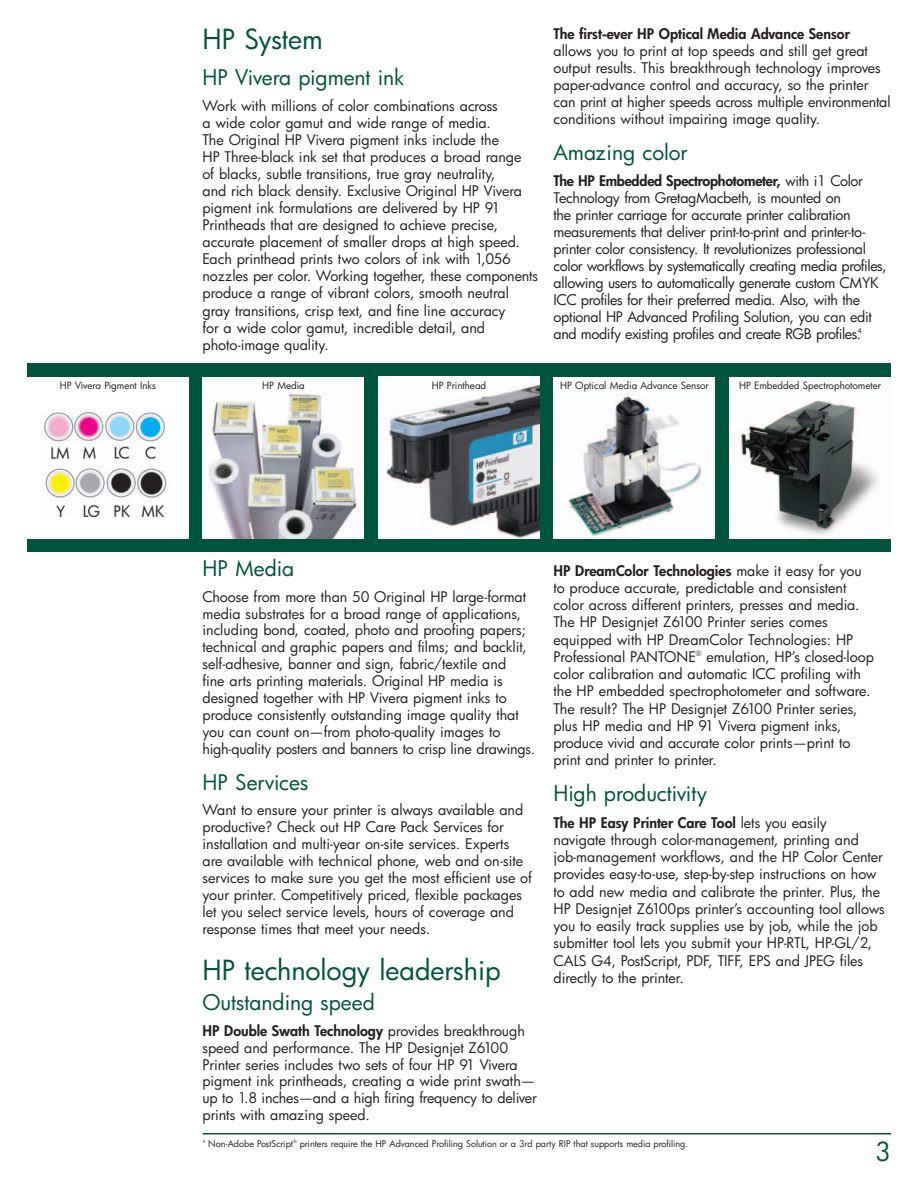
<style>
.page{position:relative;width:918px;height:1188px;background:#fff}
.page>*{position:absolute;margin:0;border:0;box-sizing:border-box;transform-origin:0 0}
.t1{font:27px "Futura Bk";color:#00543c}
.t2{font:25.5px "Futura Bk";color:#00543c}
.t3{font:21px "Futura Bk";color:#00543c}
.t4{font:14.25px/16.8px "Futura Bk";letter-spacing:-.005em;color:#231f20}
.t5{font:14.25px/17px "Futura Bk";letter-spacing:-.025em;color:#231f20}
.t6{font:14.25px "Futura Hv";color:#231f20}
.t7{font:9.75px "Futura Bk";color:#231f20}
.t8{font:9px "Futura Bk";color:#231f20}
.s1{font-family:"Futura Bk"}
</style>
<div class="page">
<div style="left:27px;top:363px;width:864px;height:189px;background:#00543c"></div>
<img style="left:202px;top:378px;width:161px;height:161px">
<div style="left:27px;top:377px;width:162px;height:162px;background:#fff"></div>
<img style="left:43px;top:410px;width:124px;height:107px">
<div style="left:729px;top:377px;width:162px;height:162px;background:#fff"></div>
<img style="left:739px;top:399px;width:139px;height:137px">
<div style="left:554px;top:377px;width:162px;height:162px;background:#fff"></div>
<img style="left:568px;top:393px;width:134px;height:145px">
<img style="left:378px;top:377px;width:162px;height:162px">
<hr style="left:202px;top:1133px;width:689px;height:1px;background:#00543c">
<h1 class="t1" style="left:202px;top:30px;width:122px">HP System</h1>
<h3 class="t3" style="left:202px;top:70px;width:203px">HP Vivera pigment ink</h3>
<p class="t4" style="left:202px;top:101px;width:337px">Work with millions of color combinations across<br>a wide color gamut and wide range of media.<br>The Original HP Vivera pigment inks include the<br>HP Three-black ink set that produces a broad range<br>of blacks, subtle transitions, true gray neutrality,<br>and rich black density. Exclusive Original HP Vivera pigment ink formulations are delivered by HP 91<br>Printheads that are designed to achieve precise, accurate placement of smaller drops at high speed.<br>Each printhead prints two colors of ink with 1,056 nozzles per color. Working together, these components produce a range of vibrant colors, smooth neutral gray transitions, crisp text, and fine line accuracy<br>for a wide color gamut, incredible detail, and photo-image quality.</p>
<p class="t6" style="left:554px;top:29px;width:298px">The first-ever HP Optical Media Advance Sensor</p>
<p class="t4" style="left:554px;top:46px;width:339px">allows you to print at top speeds and still get great output results. This breakthrough technology improves paper-advance control and accuracy, so the printer can print at higher speeds across multiple environmental conditions without impairing image quality.</p>
<h3 class="t3" style="left:554px;top:145px;width:136px">Amazing color</h3>
<p class="t6" style="left:554px;top:176px;width:311px">The HP Embedded Spectrophotometer, <span class="s1">with i1 Color</span></p>
<p class="t5" style="left:554px;top:193px;width:335px">Technology from GretagMacbeth, is mounted on<br>the printer carriage for accurate printer calibration measurements that deliver print-to-print and printer-to&shy;printer color consistency. It revolutionizes professional color workflows by systematically creating media profiles, allowing users to automatically generate custom CMYK ICC profiles for their preferred media. Also, with the optional HP Advanced Profiling Solution, you can edit and modify existing profiles and create RGB profiles.<sup>4</sup></p>
<p class="t7" style="left:60px;top:382px;width:98px">HP Vivera Pigment Inks</p>
<p class="t7" style="left:262px;top:382px;width:44px">HP Media</p>
<p class="t7" style="left:432px;top:382px;width:56px">HP Printhead</p>
<p class="t7" style="left:560px;top:382px;width:150px">HP Optical Media Advance Sensor</p>
<p class="t7" style="left:739px;top:382px;width:143px">HP Embedded Spectrophotometer</p>
<h3 class="t3" style="left:202px;top:561px;width:93px">HP Media</h3>
<p class="t4" style="left:202px;top:592px;width:334px">Choose from more than 50 Original HP large-format media substrates for a broad range of applications, including bond, coated, photo and proofing papers; technical and graphic papers and films; and backlit, self-adhesive, banner and sign, fabric/textile and<br>fine arts printing materials. Original HP media is designed together with HP Vivera pigment inks to produce consistently outstanding image quality that you can count on—from photo-quality images to high-quality posters and banners to crisp line drawings.</p>
<h3 class="t3" style="left:202px;top:775px;width:107px">HP Services</h3>
<p class="t4" style="left:202px;top:805px;width:331px">Want to ensure your printer is always available and productive? Check out HP Care Pack Services for installation and multi-year on-site services. Experts are available with technical phone, web and on-site services to make sure you get the most efficient use of your printer. Competitively priced, flexible packages let you select service levels, hours of coverage and response times that meet your needs.</p>
<h1 class="t1" style="left:202px;top:961px;width:300px">HP technology leadership</h1>
<h3 class="t3" style="left:202px;top:995px;width:174px">Outstanding speed</h3>
<p class="t6" style="left:202px;top:1026px;width:324px">HP Double Swath Technology <span class="s1">provides breakthrough</span></p>
<p class="t4" style="left:202px;top:1043px;width:336px">speed and performance. The HP Designjet Z6100<br>Printer series includes two sets of four HP 91 Vivera pigment ink printheads, creating a wide print swath— up to 1.8 inches—and a high firing frequency to deliver prints with amazing speed.</p>
<p class="t6" style="left:554px;top:566px;width:310px">HP DreamColor Technologies <span class="s1">make it easy for you</span></p>
<p class="t4" style="left:554px;top:583px;width:322px;line-height:17.2px">to produce accurate, predictable and consistent color across different printers, presses and media.<br>The HP Designjet Z6100 Printer series comes equipped with HP DreamColor Technologies: HP Professional PANTONE<sup>®</sup> emulation, HP’s closed-loop color calibration and automatic ICC profiling with the HP embedded spectrophotometer and software.<br>The result? The HP Designjet Z6100 Printer series, plus HP media and HP 91 Vivera pigment inks, produce vivid and accurate color prints—print to print and printer to printer.</p>
<h3 class="t3" style="left:554px;top:787px;width:155px">High productivity</h3>
<p class="t6" style="left:554px;top:818px;width:275px">The HP Easy Printer Care Tool <span class="s1">lets you easily</span></p>
<p class="t4" style="left:554px;top:835px;width:333px;line-height:17.2px">navigate through color-management, printing and job-management workflows, and the HP Color Center provides easy-to-use, step-by-step instructions on how to add new media and calibrate the printer. Plus, the HP Designjet Z6100ps printer’s accounting tool allows you to easily track supplies use by job, while the job submitter tool lets you submit your HP-RTL, HP-GL/2, CALS G4, PostScript, PDF, TIFF, EPS and JPEG files directly to the printer.</p>
<p class="t8" style="left:202px;top:1141px;width:487px"><sup>4</sup> Non-Adobe PostScript<sup>®</sup> printers require the HP Advanced Profiling Solution or a 3rd party RIP that supports media profiling.</p>
<h2 class="t2" style="left:875px;top:1143px;width:17px">3</h2>
</div>
